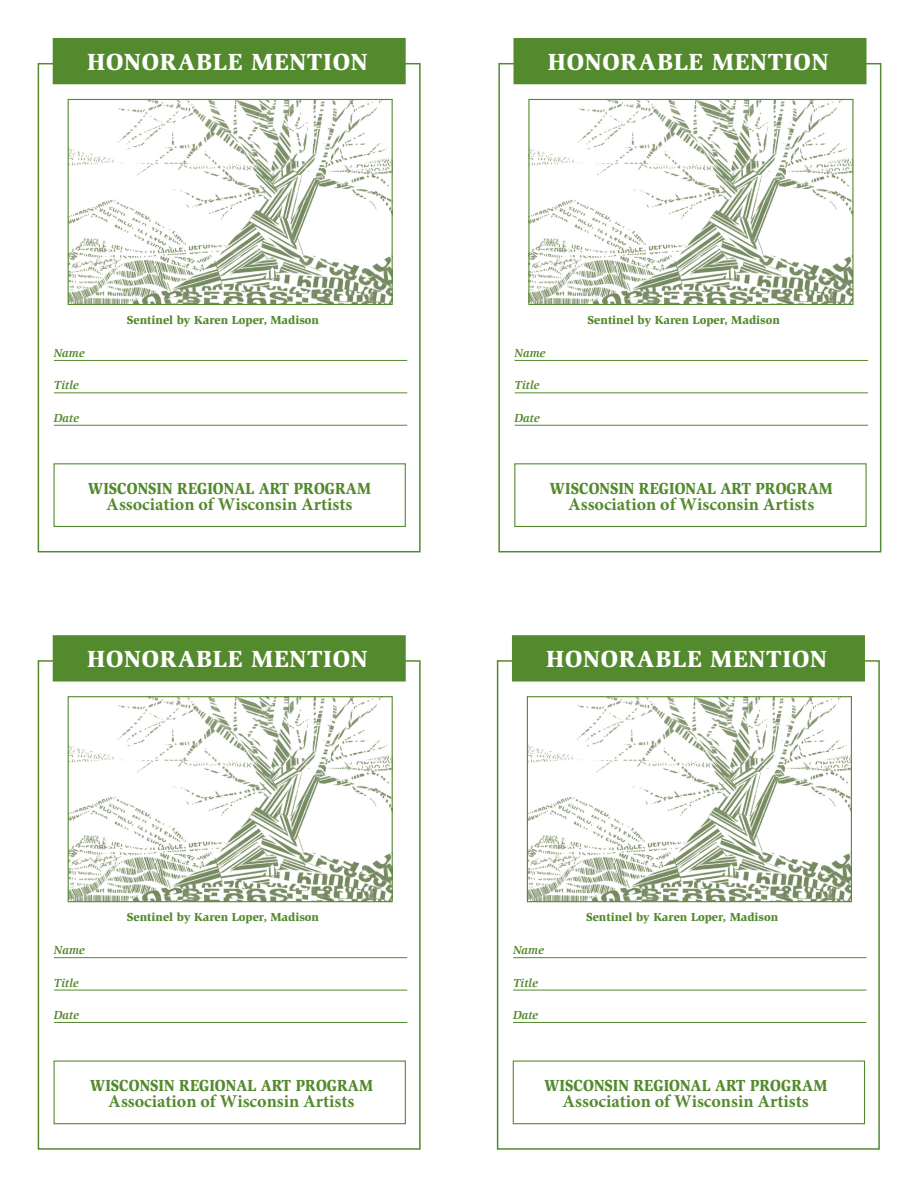
<style>
.page{position:relative;width:918px;height:1188px;background:#fff}
.page>*{position:absolute;margin:0;border:0;box-sizing:border-box;transform-origin:0 0}
.Subhead_1{font:900 24px "Slimbach";letter-spacing:.03em;color:#fff}
.Subhead_1-2{font:700 18px "Minion Pro";color:#548a2e}
.Subhead_1-3{font:900 16.5px "Slimbach";color:#548a2e;scale:.91 1}
.t1{font:900 12px "Slimbach";color:#548a2e}
.t2{font:italic 700 12px "Slimbach";color:#548a2e}
</style>
<div class="page">
<img style="left:70px;top:101px;width:321px;height:202px">
<div style="left:68px;top:99px;width:325px;height:206px;border:1px solid #548a2e"></div>
<div style="left:38px;top:63px;width:383px;height:489px;border:2px solid #548a2e"></div>
<div style="left:53px;top:38px;width:353px;height:46px;background:#548a2e"></div>
<div style="left:53px;top:463px;width:353px;height:64px;background:#fff;border:1px solid #548a2e"></div>
<hr style="left:54px;top:360px;width:353px;height:1px;background:#548a2e">
<hr style="left:54px;top:393px;width:353px;height:1px;background:#548a2e">
<hr style="left:54px;top:425px;width:353px;height:1px;background:#548a2e">
<img style="left:530px;top:101px;width:322px;height:202px">
<div style="left:528px;top:99px;width:326px;height:206px;border:1px solid #548a2e"></div>
<div style="left:498px;top:63px;width:383px;height:489px;border:2px solid #548a2e"></div>
<div style="left:513px;top:38px;width:354px;height:46px;background:#548a2e"></div>
<div style="left:514px;top:463px;width:353px;height:64px;background:#fff;border:1px solid #548a2e"></div>
<hr style="left:515px;top:360px;width:353px;height:1px;background:#548a2e">
<hr style="left:515px;top:393px;width:353px;height:1px;background:#548a2e">
<hr style="left:515px;top:425px;width:353px;height:1px;background:#548a2e">
<img style="left:529px;top:698px;width:321px;height:202px">
<div style="left:527px;top:696px;width:325px;height:206px;border:1px solid #548a2e"></div>
<div style="left:497px;top:660px;width:383px;height:490px;border:2px solid #548a2e"></div>
<div style="left:512px;top:635px;width:353px;height:47px;background:#548a2e;border:2px solid #548a2e"></div>
<div style="left:513px;top:1061px;width:352px;height:63px;background:#fff;border:1px solid #548a2e"></div>
<hr style="left:513px;top:957px;width:353px;height:1px;background:#548a2e">
<hr style="left:513px;top:990px;width:353px;height:1px;background:#548a2e">
<hr style="left:513px;top:1022px;width:353px;height:1px;background:#548a2e">
<img style="left:70px;top:698px;width:321px;height:202px">
<div style="left:68px;top:696px;width:325px;height:206px;border:1px solid #548a2e"></div>
<div style="left:38px;top:660px;width:383px;height:490px;border:2px solid #548a2e"></div>
<div style="left:53px;top:635px;width:353px;height:47px;background:#548a2e;border:2px solid #548a2e"></div>
<div style="left:54px;top:1061px;width:352px;height:63px;background:#fff;border:1px solid #548a2e"></div>
<hr style="left:54px;top:957px;width:353px;height:1px;background:#548a2e">
<hr style="left:54px;top:990px;width:353px;height:1px;background:#548a2e">
<hr style="left:54px;top:1022px;width:353px;height:1px;background:#548a2e">
<p class="Subhead_1" style="left:87px;top:47px;width:282px">HONORABLE MENTION</p>
<p class="Subhead_1" style="left:548px;top:47px;width:282px">HONORABLE MENTION</p>
<p class="t1" style="left:127px;top:312px;width:194px">Sentinel by Karen Loper, Madison</p>
<p class="t1" style="left:588px;top:312px;width:194px">Sentinel by Karen Loper, Madison</p>
<p class="t2" style="left:54px;top:346px;width:32px">Name</p>
<p class="t2" style="left:54px;top:378px;width:26px">Title</p>
<p class="t2" style="left:54px;top:411px;width:27px">Date</p>
<p class="t2" style="left:515px;top:346px;width:32px">Name</p>
<p class="t2" style="left:515px;top:378px;width:26px">Title</p>
<p class="t2" style="left:515px;top:411px;width:27px">Date</p>
<p class="Subhead_1-3" style="left:88px;top:478px;width:313px">WISCONSIN REGIONAL ART PROGRAM</p>
<p class="Subhead_1-2" style="left:106px;top:492px;width:248px">Association of Wisconsin Artists</p>
<p class="Subhead_1-3" style="left:550px;top:478px;width:313px">WISCONSIN REGIONAL ART PROGRAM</p>
<p class="Subhead_1-2" style="left:568px;top:492px;width:248px">Association of Wisconsin Artists</p>
<p class="Subhead_1" style="left:87px;top:644px;width:282px">HONORABLE MENTION</p>
<p class="Subhead_1" style="left:546px;top:644px;width:282px">HONORABLE MENTION</p>
<p class="t1" style="left:127px;top:909px;width:194px">Sentinel by Karen Loper, Madison</p>
<p class="t1" style="left:586px;top:909px;width:194px">Sentinel by Karen Loper, Madison</p>
<p class="t2" style="left:54px;top:943px;width:32px">Name</p>
<p class="t2" style="left:54px;top:976px;width:26px">Title</p>
<p class="t2" style="left:54px;top:1008px;width:27px">Date</p>
<p class="t2" style="left:513px;top:943px;width:32px">Name</p>
<p class="t2" style="left:513px;top:976px;width:26px">Title</p>
<p class="t2" style="left:513px;top:1008px;width:27px">Date</p>
<p class="Subhead_1-3" style="left:90px;top:1076px;width:313px">WISCONSIN REGIONAL ART PROGRAM</p>
<p class="Subhead_1-2" style="left:108px;top:1089px;width:248px">Association of Wisconsin Artists</p>
<p class="Subhead_1-3" style="left:544px;top:1076px;width:313px">WISCONSIN REGIONAL ART PROGRAM</p>
<p class="Subhead_1-2" style="left:563px;top:1089px;width:248px">Association of Wisconsin Artists</p>
</div>
